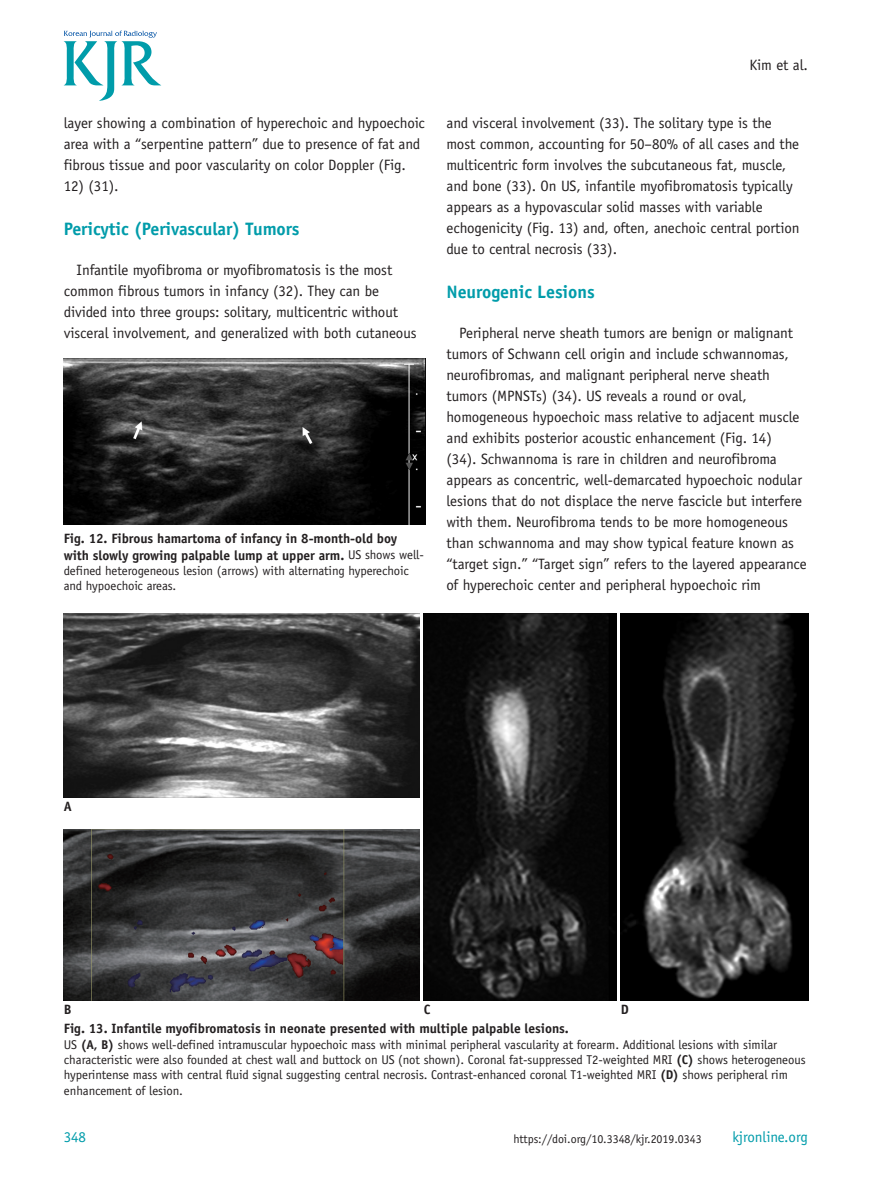
<style>
.page{position:relative;width:893px;height:1191px;background:#fff}
.page>*{position:absolute;margin:0;border:0;box-sizing:border-box;transform-origin:0 0}
.t1{font:700 18px "Officina Sans Std";letter-spacing:-.005em;color:#009caa}
.t2{font:15px/21px "Officina Sans Std";letter-spacing:-.005em;color:#231f20}
.t3{font:15px "Officina Sans Std";letter-spacing:-.005em;color:#009caa}
.t4{font:700 13.5px/16.2px "Officina Sans Std";letter-spacing:-.005em;color:#231f20}
.t5{font:12.75px/15.3px "Officina Sans Std";letter-spacing:-.005em;color:#231f20}
.t6{font:12px "Officina Sans Std";letter-spacing:-.005em;color:#231f20}
.s1{font-weight:400;font-size:12.75px}
.s2{font-weight:700}
</style>
<div class="page">
<svg style="left:64px;top:31px;width:97px;height:70px"></svg>
<img style="left:64px;top:359px;width:361px;height:165px">
<img style="left:424px;top:613px;width:192px;height:387px">
<img style="left:621px;top:613px;width:187px;height:387px">
<img style="left:64px;top:829px;width:356px;height:171px">
<img style="left:64px;top:613px;width:356px;height:184px">
<p class="t2" style="left:64px;top:112px;width:363px">layer showing a combination of hyperechoic and hypoechoic area with a “serpentine pattern” due to presence of fat and fibrous tissue and poor vascularity on color Doppler (Fig.</p>
<p class="t2" style="left:64px;top:175px;width:56px">12) (31).</p>
<p class="t1" style="left:64px;top:218px;width:237px">Pericytic (Perivascular) Tumors</p>
<p class="t2" style="left:64px;top:259px;width:354px;text-indent:13px">Infantile myofibroma or myofibromatosis is the most common fibrous tumors in infancy (32). They can be divided into three groups: solitary, multicentric without visceral involvement, and generalized with both cutaneous</p>
<p class="t4" style="left:64px;top:530px;width:362px">Fig. 12. Fibrous hamartoma of infancy in 8-month-old boy with slowly growing palpable lump at upper arm. <span class="s1">US shows well-</span></p>
<p class="t5" style="left:64px;top:563px;width:346px">defined heterogeneous lesion (arrows) with alternating hyperechoic and hypoechoic areas.</p>
<p class="t2" style="left:749px;top:54px;width:60px">Kim et al.</p>
<p class="t2" style="left:446px;top:112px;width:355px">and visceral involvement (33). The solitary type is the most common, accounting for 50–80% of all cases and the multicentric form involves the subcutaneous fat, muscle, and bone (33). On US, infantile myofibromatosis typically appears as a hypovascular solid masses with variable echogenicity (Fig. 13) and, often, anechoic central portion due to central necrosis (33).</p>
<p class="t1" style="left:446px;top:281px;width:150px">Neurogenic Lesions</p>
<p class="t2" style="left:446px;top:322px;width:362px;text-indent:13px">Peripheral nerve sheath tumors are benign or malignant tumors of Schwann cell origin and include schwannomas, neurofibromas, and malignant peripheral nerve sheath tumors (MPNSTs) (34). US reveals a round or oval, homogeneous hypoechoic mass relative to adjacent muscle and exhibits posterior acoustic enhancement (Fig. 14)<br>(34). Schwannoma is rare in children and neurofibroma appears as concentric, well-demarcated hypoechoic nodular lesions that do not displace the nerve fascicle but interfere with them. Neurofibroma tends to be more homogeneous than schwannoma and may show typical feature known as “target sign.” “Target sign” refers to the layered appearance of hyperechoic center and peripheral hypoechoic rim</p>
<p class="t4" style="left:64px;top:797px;width:10px">A</p>
<p class="t4" style="left:64px;top:1001px;width:9px">B</p>
<p class="t4" style="left:424px;top:1001px;width:8px">C</p>
<p class="t4" style="left:621px;top:1001px;width:10px">D</p>
<p class="t4" style="left:64px;top:1020px;width:506px">Fig. 13. Infantile myofibromatosis in neonate presented with multiple palpable lesions.</p>
<p class="t5" style="left:64px;top:1036px;width:743px">US <span class="s2">(A, B)</span> shows well-defined intramuscular hypoechoic mass with minimal peripheral vascularity at forearm. Additional lesions with similar characteristic were also founded at chest wall and buttock on US (not shown). Coronal fat-suppressed T2-weighted MRI <span class="s2">(C)</span> shows heterogeneous hyperintense mass with central fluid signal suggesting central necrosis. Contrast-enhanced coronal T1-weighted MRI <span class="s2">(D)</span> shows peripheral rim enhancement of lesion.</p>
<p class="t3" style="left:64px;top:1128px;width:24px">348</p>
<p class="t6" style="left:513px;top:1132px;width:190px">https://doi.org/10.3348/kjr.2019.0343</p>
<p class="t3" style="left:732px;top:1128px;width:77px">kjronline.org</p>
</div>
